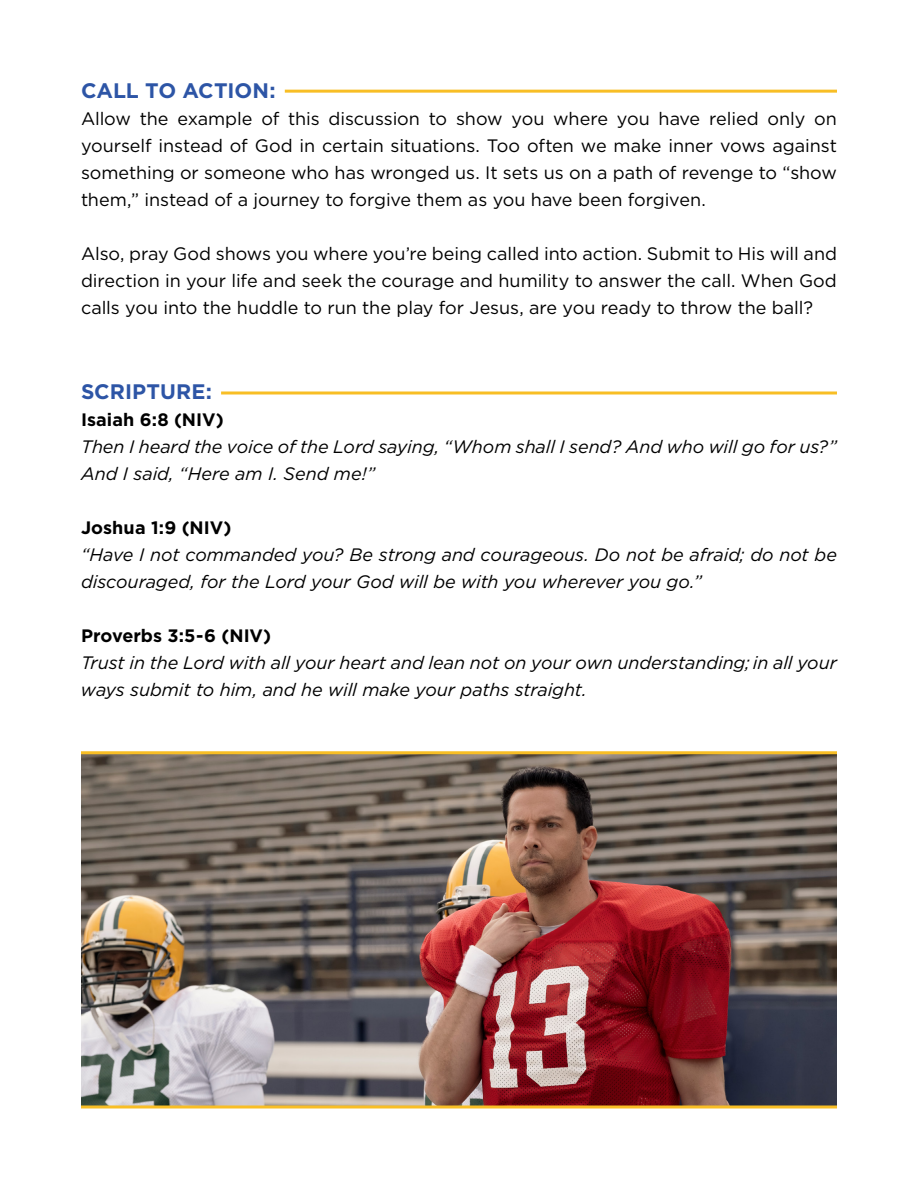
<style>
.page{position:relative;width:918px;height:1188px;background:#fff}
.page>*{position:absolute;margin:0;border:0;box-sizing:border-box;transform-origin:0 0}
.t1{font:700 21px "Gotham";color:#2d55a6}
.t2{font:700 21px "Gotham";letter-spacing:.005em;color:#2d55a6}
.t3{font:18px/27px "Gotham";letter-spacing:-.005em;color:#000;text-align:justify}
.t4{font:italic 18px/27px "Gotham";letter-spacing:-.005em;color:#000}
.t5{font:700 18px "Gotham";letter-spacing:.005em;color:#000}
</style>
<div class="page">
<img style="left:81px;top:754px;width:756px;height:352px">
<hr style="left:81px;top:1106px;width:756px;height:2px;background:#f8be25">
<hr style="left:81px;top:751px;width:756px;height:3px;background:#f8be25">
<hr style="left:285px;top:90px;width:552px;height:3px;background:#f8be25">
<hr style="left:221px;top:392px;width:616px;height:3px;background:#f8be25">
<p class="t1" style="left:81px;top:76px;width:196px">CALL TO ACTION:</p>
<p class="t3" style="left:81px;top:105px;width:757px">Allow the example of this discussion to show you where you have relied only on yourself instead of God in certain situations. Too often we make inner vows against something or someone who has wronged us. It sets us on a path of revenge to “show them,” instead of a journey to forgive them as you have been forgiven.</p>
<p class="t3" style="left:81px;top:240px;width:758px">Also, pray God shows you where you’re being called into action. Submit to His will and direction in your life and seek the courage and humility to answer the call. When God calls you into the huddle to run the play for Jesus, are you ready to throw the ball?</p>
<p class="t2" style="left:81px;top:378px;width:133px">SCRIPTURE:</p>
<p class="t5" style="left:81px;top:408px;width:144px">Isaiah 6:8 (NIV)</p>
<p class="t4" style="left:81px;top:433px;width:757px">Then I heard the voice of the Lord saying, “Whom shall I send? And who will go for us?”<br>And I said, “Here am I. Send me!”</p>
<p class="t5" style="left:81px;top:516px;width:152px">Joshua 1:9 (NIV)</p>
<p class="t4" style="left:81px;top:541px;width:758px">“Have I not commanded you? Be strong and courageous. Do not be afraid; do not be discouraged, for the Lord your God will be with you wherever you go.”</p>
<p class="t5" style="left:81px;top:624px;width:192px">Proverbs 3:5-6 (NIV)</p>
<p class="t4" style="left:81px;top:649px;width:757px">Trust in the Lord with all your heart and lean not on your own understanding; in all your ways submit to him, and he will make your paths straight.</p>
</div>
